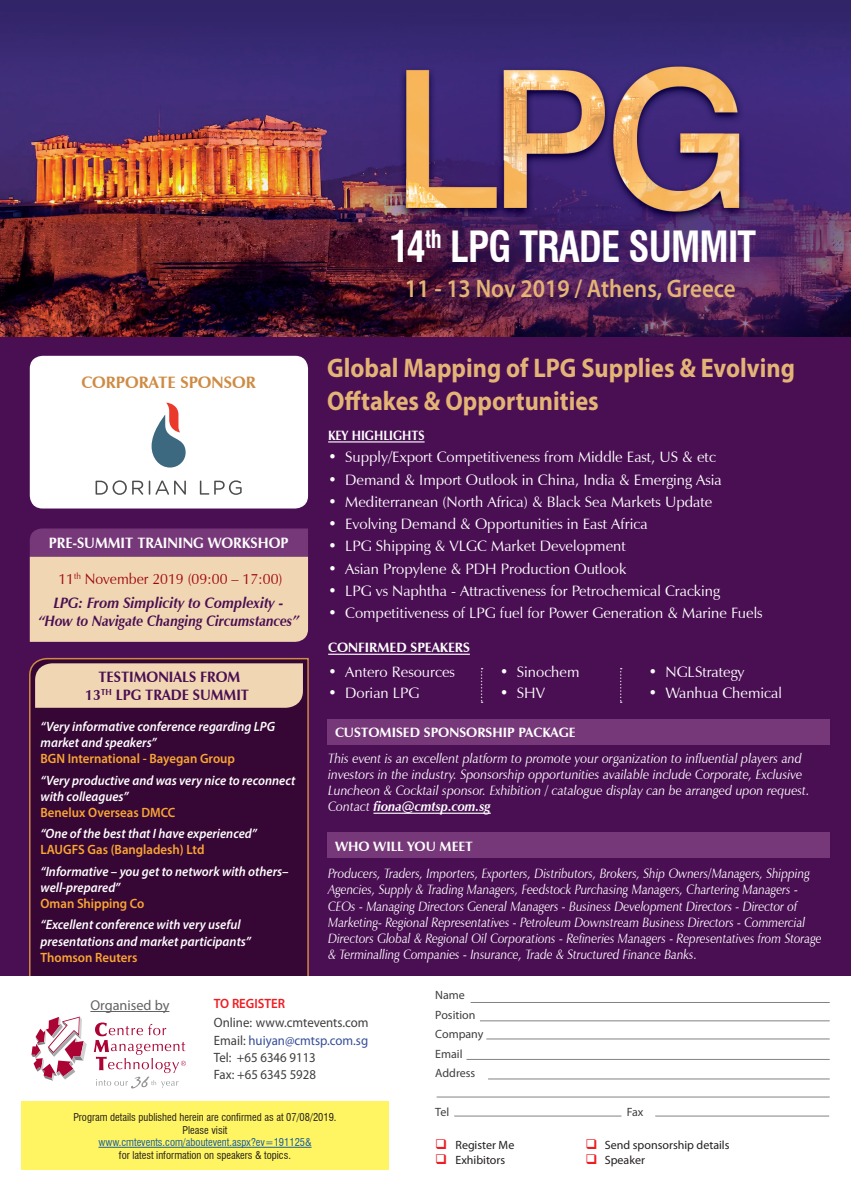
<style>
.page{position:relative;width:851px;height:1191px;background:#fff}
.page>*{position:absolute;margin:0;border:0;box-sizing:border-box;transform-origin:0 0}
.t1{font:700 condensed 42px "Swiss 721 BT";letter-spacing:-.02em;color:#fff;scale:.92 1}
.t2{font:700 27px "Myriad Pro";color:#e4b376;scale:.9 1}
.t3{font:600 25.5px "Myriad Pro";color:#e4b376;scale:.9 1}
.t4{font:700 16.5px "Zapf Humanist 601 BT";color:#ce8b44}
.t5{font:15px "Zapf Humanist 601 BT";color:#fff}
.t6{font:italic 700 15px/18px "Zapf Humanist 601 BT";color:#4a0f53;text-align:center;scale:.95 1}
.t7{font:700 15px/18px "Zapf Humanist 601 BT";color:#4a0f53;text-align:center;scale:.95 1}
.t8{font:15px "Zapf Humanist 601 BT";color:#9d070d;scale:.95 1}
.t9{font:700 15px "Zapf Humanist 601 BT";color:#fff;scale:.95 1}
.t10{font:14.25px "Myriad Pro";color:#636366}
.t11{font:italic 13.5px/16.2px "Zapf Humanist 601 BT";color:#fff;scale:.9 1}
.t12{font:italic 600 13.5px/16.2px "Myriad Pro";color:#fff;scale:.95 1}
.t13{font:italic 13.5px/16.2px "Zapf Humanist 601 BT";color:#fff;scale:.95 1}
.t14{font:700 13.5px "Zapf Humanist 601 BT";color:#fff}
.t15{font:13.5px "Myriad Pro";color:#3e3e3f;scale:.95 1}
.t16{font:600 13.5px/16.2px "Myriad Pro";color:#faa633;scale:.95 1}
.t17{font:13.5px "Myriad Pro";color:#354d96;scale:.95 1}
.t18{font:700 13.5px "Zapf Humanist 601 BT";color:#fff;scale:.9 1}
.t19{font:600 13.5px "Myriad Pro";color:#ee1d23;scale:.95 1}
.t20{font:12px "Myriad Pro";color:#231f20}
.t21{font:12px "Myriad Pro";color:#3e3e3f}
.t22{font:condensed 10.5px/12.6px "Swiss 721 BT";color:#175d9e;text-align:center}
.t23{font:condensed 10.5px "Swiss 721 BT";color:#231f20}
.s1{font-style:italic;color:#fff}
.s2{font-style:normal;color:#faa633}
.s3{font-weight:700}
.s4{color:#3e3e3f}
.s5{color:#231f20}
.s6{color:#ee1d23}
</style>
<div class="page">
<img style="left:0;top:0;width:850px;height:338px">
<div style="left:0;top:338px;width:850px;height:638px;background:#4a0f53"></div>
<div style="left:29px;top:657px;width:280px;height:319px;background:#360634"></div>
<div style="left:30px;top:356px;width:278px;height:152px;background:#fff;border-radius:13px"></div>
<svg style="left:30px;top:528px;width:278px;height:114px;background:#d1ada3"></svg>
<div style="left:35px;top:663px;width:268px;height:45px;background:#f1d6b3"></div>
<div style="left:327px;top:719px;width:502px;height:25px;background:#763878"></div>
<div style="left:327px;top:832px;width:502px;height:26px;background:#763878"></div>
<hr style="left:328px;top:441px;width:96px;height:1px;background:#fff">
<hr style="left:328px;top:653px;width:142px;height:2px;background:#fff">
<hr style="left:373px;top:812px;width:117px;height:2px;background:#fff">
<div style="left:21px;top:1101px;width:368px;height:69px;background:#fff461"></div>
<hr style="left:98px;top:1146px;width:213px;height:1px;background:#175d9e">
<hr style="left:90px;top:1011px;width:79px;height:1px;background:#636366">
<svg style="left:31px;top:1016px;width:56px;height:64px"></svg>
<svg style="left:94px;top:1022px;width:92px;height:66px"></svg>
<hr style="left:470px;top:1002px;width:359px;height:1px;background:#808285">
<hr style="left:480px;top:1020px;width:349px;height:1px;background:#808285">
<hr style="left:486px;top:1038px;width:343px;height:1px;background:#808285">
<hr style="left:466px;top:1059px;width:363px;height:1px;background:#808285">
<hr style="left:488px;top:1078px;width:341px;height:1px;background:#808285">
<hr style="left:436px;top:1096px;width:393px;height:1px;background:#808285">
<hr style="left:454px;top:1115px;width:167px;height:1px;background:#808285">
<hr style="left:655px;top:1115px;width:174px;height:1px;background:#808285">
<svg style="left:95px;top:480px;width:48px;height:15px"></svg>
<svg style="left:149px;top:480px;width:37px;height:15px"></svg>
<svg style="left:200px;top:480px;width:41px;height:15px"></svg>
<svg style="left:151px;top:403px;width:34px;height:64px"></svg>
<svg style="left:480px;top:668px;width:2px;height:35px"></svg>
<svg style="left:620px;top:668px;width:1px;height:35px"></svg>
<p class="t4" style="left:81px;top:372px;width:176px">CORPORATE SPONSOR</p>
<p class="t9" style="left:49px;top:533px;width:254px">PRE-SUMMIT TRAINING WORKSHOP</p>
<p class="t8" style="left:58px;top:569px;width:237px">11<sup>th</sup> November 2019 (09:00 – 17:00)</p>
<p class="t6" style="left:38px;top:594px;width:275px">LPG: From Simplicity to Complexity - “How to Navigate Changing Circumstances”</p>
<p class="t7" style="left:85px;top:668px;width:174px">TESTIMONIALS FROM<br>13<sup>TH</sup> LPG TRADE SUMMIT</p>
<p class="t12" style="left:40px;top:718px;width:248px">“Very informative conference regarding LPG</p>
<p class="t16" style="left:40px;top:734px;width:206px"><span class="s1">market and speakers”<br></span>BGN International - Bayegan Group</p>
<p class="t12" style="left:40px;top:771px;width:270px">“Very productive and was very nice to reconnect with colleagues”<br><span class="s2">Benelux Overseas DMCC</span></p>
<p class="t12" style="left:40px;top:825px;width:229px">“One of the best that I have experienced”<br><span class="s2">LAUGFS Gas (Bangladesh) Ltd</span></p>
<p class="t12" style="left:40px;top:862px;width:262px">“Informative – you get to network with others– well-prepared”<br><span class="s2">Oman Shipping Co</span></p>
<p class="t12" style="left:40px;top:916px;width:223px">“Excellent conference with very useful presentations and market participants”<br><span class="s2">Thomson Reuters</span></p>
<p class="t1" style="left:390px;top:222px;width:399px">14<sup>th</sup> LPG TRADE SUMMIT</p>
<p class="t3" style="left:405px;top:272px;width:369px">11 - 13 Nov 2019 / Athens, Greece</p>
<p class="t2" style="left:327px;top:350px;width:521px">Global Mapping of LPG Supplies &amp; Evolving</p>
<p class="t2" style="left:327px;top:383px;width:303px">Offtakes &amp; Opportunities</p>
<p class="t18" style="left:328px;top:427px;width:109px">KEY HIGHLIGHTS</p>
<p class="t5" style="left:328px;top:448px;width:389px">• Supply/Export Competitiveness from Middle East, US &amp; etc</p>
<p class="t5" style="left:328px;top:470px;width:395px">• Demand &amp; Import Outlook in China, India &amp; Emerging Asia</p>
<p class="t5" style="left:328px;top:492px;width:385px">• Mediterranean (North Africa) &amp; Black Sea Markets Update</p>
<p class="t5" style="left:328px;top:514px;width:321px">• Evolving Demand &amp; Opportunities in East Africa</p>
<p class="t5" style="left:328px;top:537px;width:299px">• LPG Shipping &amp; VLGC Market Development</p>
<p class="t5" style="left:328px;top:559px;width:300px">• Asian Propylene &amp; PDH Production Outlook</p>
<p class="t5" style="left:328px;top:581px;width:393px">• LPG vs Naphtha - Attractiveness for Petrochemical Cracking</p>
<p class="t5" style="left:328px;top:604px;width:436px">• Competitiveness of LPG fuel for Power Generation &amp; Marine Fuels</p>
<p class="t14" style="left:328px;top:639px;width:143px">CONFIRMED SPEAKERS</p>
<p class="t5" style="left:328px;top:662px;width:128px">• Antero Resources</p>
<p class="t5" style="left:328px;top:683px;width:93px">• Dorian LPG</p>
<p class="t5" style="left:500px;top:662px;width:81px">• Sinochem</p>
<p class="t5" style="left:500px;top:683px;width:47px">• SHV</p>
<p class="t14" style="left:335px;top:724px;width:242px">CUSTOMISED SPONSORSHIP PACKAGE</p>
<p class="t5" style="left:648px;top:662px;width:98px">• NGLStrategy</p>
<p class="t5" style="left:648px;top:683px;width:135px">• Wanhua Chemical</p>
<p class="t13" style="left:328px;top:750px;width:508px">This event is an excellent platform to promote your organization to influential players and investors in the industry. Sponsorship opportunities available include Corporate, Exclusive Luncheon &amp; Cocktail sponsor. Exhibition / catalogue display can be arranged upon request.<br>Contact <span class="s3">fiona@cmtsp.com.sg</span></p>
<p class="t14" style="left:335px;top:837px;width:139px">WHO WILL YOU MEET</p>
<p class="t11" style="left:328px;top:865px;width:550px">Producers, Traders, Importers, Exporters, Distributors, Brokers, Ship Owners/Managers, Shipping Agencies, Supply &amp; Trading Managers, Feedstock Purchasing Managers, Chartering Managers - CEOs - Managing Directors General Managers - Business Development Directors - Director of Marketing- Regional Representatives - Petroleum Downstream Business Directors - Commercial Directors Global &amp; Regional Oil Corporations - Refineries Managers - Representatives from Storage &amp; Terminalling Companies - Insurance, Trade &amp; Structured Finance Banks.</p>
<p class="t10" style="left:90px;top:996px;width:81px">Organised by</p>
<p class="t19" style="left:214px;top:995px;width:76px">TO REGISTER</p>
<p class="t15" style="left:214px;top:1014px;width:164px">Online: www.cmtevents.com</p>
<p class="t17" style="left:214px;top:1031px;width:164px"><span class="s4">Email:</span> huiyan@cmtsp.com.sg</p>
<p class="t15" style="left:214px;top:1049px;width:109px">Tel: +65 6346 9113</p>
<p class="t15" style="left:214px;top:1066px;width:109px">Fax: +65 6345 5928</p>
<p class="t23" style="left:73px;top:1111px;width:264px">Program details published herein are confirmed as at 07/08/2019.</p>
<p class="t23" style="left:183px;top:1123px;width:46px">Please visit</p>
<p class="t22" style="left:98px;top:1136px;width:214px">www.cmtevents.com/aboutevent.aspx?ev=191125&amp; <span class="s5">for latest information on speakers &amp; topics.</span></p>
<p class="t21" style="left:435px;top:987px;width:31px">Name</p>
<p class="t21" style="left:435px;top:1007px;width:42px">Position</p>
<p class="t21" style="left:435px;top:1026px;width:50px">Company</p>
<p class="t21" style="left:435px;top:1046px;width:29px">Email</p>
<p class="t21" style="left:435px;top:1065px;width:42px">Address</p>
<p class="t21" style="left:435px;top:1104px;width:15px">Tel</p>
<p class="t21" style="left:626px;top:1104px;width:18px">Fax</p>
<p class="t20" style="left:435px;top:1138px;width:81px"><span class="s6">❑</span> Register Me</p>
<p class="t20" style="left:585px;top:1138px;width:146px"><span class="s6">❑</span> Send sponsorship details</p>
<p class="t20" style="left:435px;top:1153px;width:71px"><span class="s6">❑</span> Exhibitors</p>
<p class="t20" style="left:585px;top:1153px;width:61px"><span class="s6">❑</span> Speaker</p>
</div>
